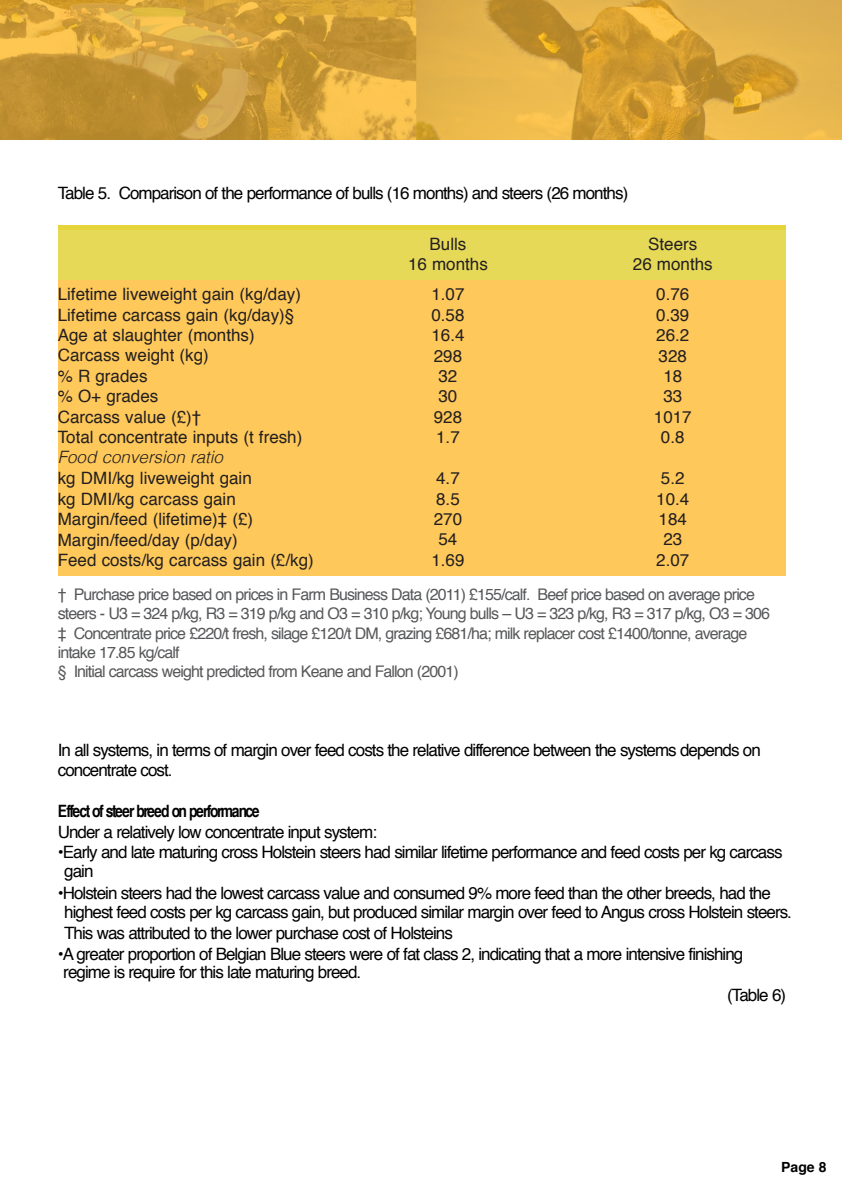
<style>
.page{position:relative;width:842px;height:1191px;background:#fff}
.page>*{position:absolute;margin:0;border:0;box-sizing:border-box;transform-origin:0 0}
.t1{font:17px/20.4px "Helvetica";letter-spacing:-.055em;color:#000}
.t2{font:17px/20.4px "Helvetica";color:#231f20;text-align:center}
.t3{font:700 condensed 17px "Helvetica";letter-spacing:-.09em;color:#000}
.t4{font:italic 300 17px "Helvetica";color:#231f20}
.t5{font:16px/19.2px "Helvetica";letter-spacing:-.055em;color:#57585a}
.t6{font:700 14px "Helvetica";color:#000}
</style>
<div class="page">
<img style="left:0;top:0;width:842px;height:139px">
<div style="left:58px;top:225px;width:279px;height:5px;background:#e5d53a"></div>
<div style="left:337px;top:225px;width:222px;height:5px;background:#e5d53a"></div>
<div style="left:559px;top:225px;width:227px;height:5px;background:#e5d53a"></div>
<div style="left:58px;top:230px;width:279px;height:50px;background:#e7d958"></div>
<div style="left:337px;top:230px;width:222px;height:50px;background:#e7d958"></div>
<div style="left:559px;top:230px;width:227px;height:50px;background:#e7d958"></div>
<div style="left:58px;top:280px;width:279px;height:296px;background:#fec85a"></div>
<div style="left:337px;top:280px;width:222px;height:296px;background:#fec85a"></div>
<div style="left:559px;top:280px;width:227px;height:296px;background:#fec85a"></div>
<p class="t1" style="left:58px;top:184px;width:572px">Table 5. Comparison of the performance of bulls (16 months) and steers (26 months)</p>
<p class="t2" style="left:58px;top:285px;width:246px;text-align:left">Lifetime liveweight gain (kg/day)<br>Lifetime carcass gain (kg/day)§<br>Age at slaughter (months)<br>Carcass weight (kg)<br>% R grades<br>% O+ grades<br>Carcass value (£)†<br>Total concentrate inputs (t fresh)</p>
<p class="t4" style="left:58px;top:450px;width:167px">Food conversion ratio</p>
<p class="t2" style="left:58px;top:469px;width:257px;text-align:left">kg DMI/kg liveweight gain<br>kg DMI/kg carcass gain<br>Margin/feed (lifetime)‡ (£)<br>Margin/feed/day (p/day)<br>Feed costs/kg carcass gain (£/kg)</p>
<p class="t2" style="left:408px;top:235px;width:81px">Bulls<br>16 months</p>
<p class="t2" style="left:633px;top:235px;width:81px">Steers<br>26 months</p>
<p class="t2" style="left:431px;top:286px;width:35px">1.07<br>0.58<br>16.4<br>298<br>32<br>30<br>928<br>1.7</p>
<p class="t2" style="left:431px;top:469px;width:35px">4.7<br>8.5<br>270<br>54<br>1.69</p>
<p class="t2" style="left:654px;top:286px;width:39px">0.76<br>0.39<br>26.2<br>328<br>18<br>33<br>1017<br>0.8</p>
<p class="t2" style="left:656px;top:469px;width:35px">5.2<br>10.4<br>184<br>23<br>2.07</p>
<p class="t5" style="left:58px;top:586px;width:714px">† Purchase price based on prices in Farm Business Data (2011) £155/calf. Beef price based on average price steers - U3 = 324 p/kg, R3 = 319 p/kg and O3 = 310 p/kg; Young bulls – U3 = 323 p/kg, R3 = 317 p/kg, O3 = 306 ‡ Concentrate price £220/t fresh, silage £120/t DM, grazing £681/ha; milk replacer cost £1400/tonne, average intake 17.85 kg/calf<br>§ Initial carcass weight predicted from Keane and Fallon (2001)</p>
<p class="t1" style="left:58px;top:741px;width:704px">In all systems, in terms of margin over feed costs the relative difference between the systems depends on concentrate cost.</p>
<p class="t3" style="left:58px;top:804px;width:203px">Effect of steer breed on performance</p>
<p class="t1" style="left:58px;top:823px;width:321px">Under a relatively low concentrate input system:</p>
<p class="t1" style="left:58px;top:843px;width:726px">•Early and late maturing cross Holstein steers had similar lifetime performance and feed costs per kg carcass</p>
<p class="t1" style="left:58px;top:884px;width:714px">•Holstein steers had the lowest carcass value and consumed 9% more feed than the other breeds, had the</p>
<p class="t1" style="left:64px;top:862px;width:31px">gain</p>
<p class="t1" style="left:64px;top:903px;width:729px">highest feed costs per kg carcass gain, but produced similar margin over feed to Angus cross Holstein steers.<br>This was attributed to the lower purchase cost of Holsteins</p>
<p class="t1" style="left:58px;top:945px;width:687px">•A greater proportion of Belgian Blue steers were of fat class 2, indicating that a more intensive finishing</p>
<p class="t1" style="left:727px;top:986px;width:61px">(Table 6)</p>
<p class="t1" style="left:63px;top:963px;width:299px">regime is require for this late maturing breed.</p>
<p class="t6" style="left:781px;top:1161px;width:47px">page 8</p>
</div>
